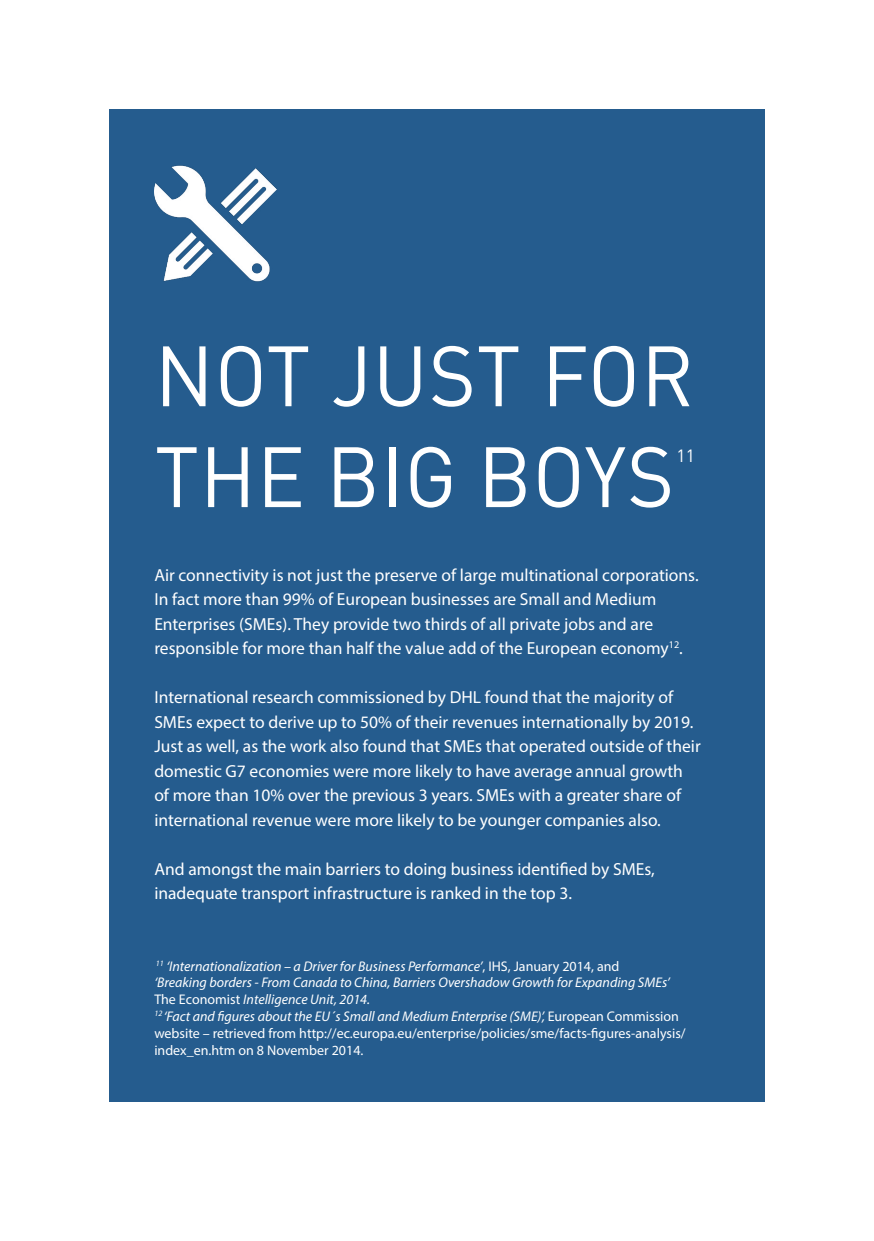
<style>
.page{position:relative;width:874px;height:1241px;background:#fff}
.page>*{position:absolute;margin:0;border:0;box-sizing:border-box;transform-origin:0 0}
.t1{font:84px/100.8px "DINOT";letter-spacing:.01em;color:#fff;scale:.96 1}
.t2{font:17.5px/24.5px "Myriad Pro";color:#fff}
.t3{font:17.5px "DINOT";color:#fff}
.t4{font:14.35px "DINOT";color:#fff}
.t5{font:italic 14px/16.8px "Myriad Pro";color:#fff}
.s1{font-style:normal}
</style>
<div class="page">
<div style="left:109px;top:109px;width:655px;height:992px;background:#255c8e"></div>
<img style="left:154px;top:165px;width:122px;height:117px">
<h1 class="t1" style="left:155px;top:324px;width:563px;text-indent:177px">JUST FOR<br>THE BIG BOYS</h1>
<h1 class="t1" style="left:155px;top:324px;width:52px">NOT</h1>
<p class="t4" style="left:685px;top:440px;width:16px">11</p>
<p class="t3" style="left:676px;top:445px;width:20px">11</p>
<p class="t2" style="left:154px;top:562px;width:545px">Air connectivity is not just the preserve of large multinational corporations.<br>In fact more than 99% of European businesses are Small and Medium Enterprises (SMEs). They provide two thirds of all private jobs and are responsible for more than half the value add of the European economy<sup>12</sup>.</p>
<p class="t2" style="left:154px;top:684px;width:547px">International research commissioned by DHL found that the majority of SMEs expect to derive up to 50% of their revenues internationally by 2019.<br>Just as well, as the work also found that SMEs that operated outside of their domestic G7 economies were more likely to have average annual growth of more than 10% over the previous 3 years. SMEs with a greater share of international revenue were more likely to be younger companies also.</p>
<p class="t2" style="left:154px;top:856px;width:501px">And amongst the main barriers to doing business identified by SMEs, inadequate transport infrastructure is ranked in the top 3.</p>
<p class="t5" style="left:154px;top:957px;width:532px"><sup>11</sup> ‘Internationalization – a Driver for Business Performance’<span class="s1">, IHS, January 2014, and<br></span>‘Breaking borders - From Canada to China, Barriers Overshadow Growth for Expanding SMEs’ <span class="s1">The Economist</span> Intelligence Unit, 2014.<br><sup>12</sup> ‘Fact and figures about the EU´s Small and Medium Enterprise (SME)’, <span class="s1">European Commission website – retrieved from http://ec.europa.eu/enterprise/policies/sme/facts-figures-analysis/ index_en.htm on 8 November 2014.</span></p>
</div>
